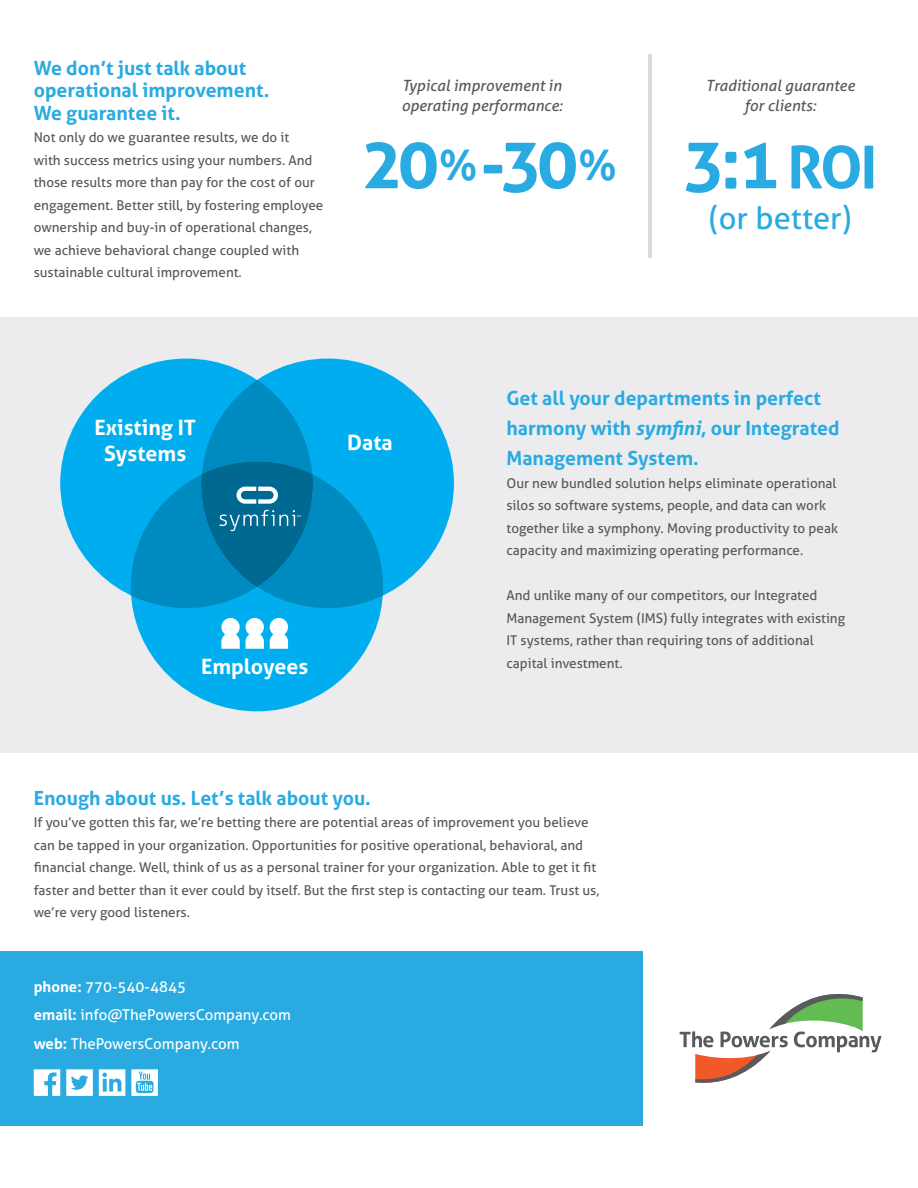
<style>
.page{position:relative;width:918px;height:1188px;background:#fff}
.page>*{position:absolute;margin:0;border:0;box-sizing:border-box;transform-origin:0 0}
.t1{font:700 69.75px "Aller";color:#29abe2}
.t2{font:31.05px "Aller";color:#29abe2}
.t3{font:700 21.15px/25.3px "Aller";color:#fff;text-align:center}
.t4{font:700 19.5px/30px "Aller";color:#29abe2}
.t5{font:italic 15.6px "Aller";color:#57585a}
.t6{font:15px "Aller";color:#fff}
.t7{font:13.5px/22.5px "Aller";color:#57585a}
.s1{font-size:42.6px}
.s2{font-size:58.95px}
.s3{font-style:italic}
.s4{font-weight:700}
</style>
<div class="page">
<div style="left:0;top:951px;width:643px;height:174px;background:#29abe2"></div>
<svg style="left:680px;top:994px;width:202px;height:89px"></svg>
<svg style="left:99px;top:1069px;width:26px;height:27px"></svg>
<svg style="left:66px;top:1069px;width:27px;height:27px"></svg>
<svg style="left:34px;top:1069px;width:26px;height:27px"></svg>
<svg style="left:131px;top:1069px;width:27px;height:27px"></svg>
<div style="left:0;top:317px;width:918px;height:436px;background:#ececee"></div>
<hr style="left:648px;top:54px;width:3px;height:203px;background:#dadbdd">
<div style="left:60px;top:359px;width:253px;height:249px;background:#00aeef;border-radius:50%"></div>
<div style="left:202px;top:359px;width:252px;height:249px;background:#00aeef;border-radius:50%"></div>
<div style="left:131px;top:462px;width:252px;height:249px;background:#00aeef;border-radius:50%"></div>
<svg style="left:221px;top:618px;width:19px;height:31px"></svg>
<svg style="left:246px;top:618px;width:18px;height:31px"></svg>
<svg style="left:270px;top:618px;width:18px;height:31px"></svg>
<svg style="left:131px;top:380px;width:253px;height:228px"></svg>
<p class="t4" style="left:34px;top:56px;width:237px;line-height:22.5px">We don’t just talk about operational improvement.</p>
<p class="t4" style="left:34px;top:98px;width:148px">We guarantee it.</p>
<p class="t7" style="left:34px;top:126px;width:291px">Not only do we guarantee results, we do it<br>with success metrics using your numbers. And those results more than pay for the cost of our engagement. Better still, by fostering employee ownership and buy-in of operational changes, we achieve behavioral change coupled with sustainable cultural improvement.</p>
<p class="t5" style="left:402px;top:76px;width:161px">Typical improvement in</p>
<p class="t5" style="left:401px;top:96px;width:163px">operating performance:</p>
<p class="t1" style="left:361px;top:120px;width:257px">20<span class="s1">%</span> -30<span class="s1">%</span></p>
<p class="t5" style="left:706px;top:76px;width:151px">Traditional guarantee</p>
<p class="t5" style="left:744px;top:96px;width:73px">for clients:</p>
<p class="t1" style="left:683px;top:120px;width:196px">3:1 <span class="s2">ROI</span></p>
<p class="t2" style="left:709px;top:199px;width:144px">(or better)</p>
<h3 class="t3" style="left:94px;top:415px;width:103px">Existing IT<br>Systems</h3>
<h3 class="t3" style="left:347px;top:430px;width:47px">Data</h3>
<h3 class="t3" style="left:201px;top:653px;width:109px">Employees</h3>
<p class="t4" style="left:507px;top:383px;width:335px">Get all your departments in perfect harmony with <span class="s3">symfini</span>, our Integrated<br>Management System.</p>
<p class="t7" style="left:507px;top:472px;width:333px">Our new bundled solution helps eliminate operational silos so software systems, people, and data can work together like a symphony. Moving productivity to peak capacity and maximizing operating performance.</p>
<p class="t7" style="left:507px;top:584px;width:340px">And unlike many of our competitors, our Integrated Management System (IMS) fully integrates with existing IT systems, rather than requiring tons of additional capital investment.</p>
<p class="t4" style="left:34px;top:783px;width:339px">Enough about us. Let’s talk about you.</p>
<p class="t7" style="left:34px;top:811px;width:567px">If you’ve gotten this far, we’re betting there are potential areas of improvement you believe can be tapped in your organization. Opportunities for positive operational, behavioral, and financial change. Well, think of us as a personal trainer for your organization. Able to get it fit faster and better than it ever could by itself. But the first step is contacting our team. Trust us, we’re very good listeners.</p>
<p class="t6" style="left:34px;top:977px;width:154px"><span class="s4">phone:</span> 770-540-4845</p>
<p class="t6" style="left:34px;top:1006px;width:259px"><span class="s4">email:</span> info@ThePowersCompany.com</p>
<p class="t6" style="left:34px;top:1034px;width:207px"><span class="s4">web:</span> ThePowersCompany.com</p>
</div>
